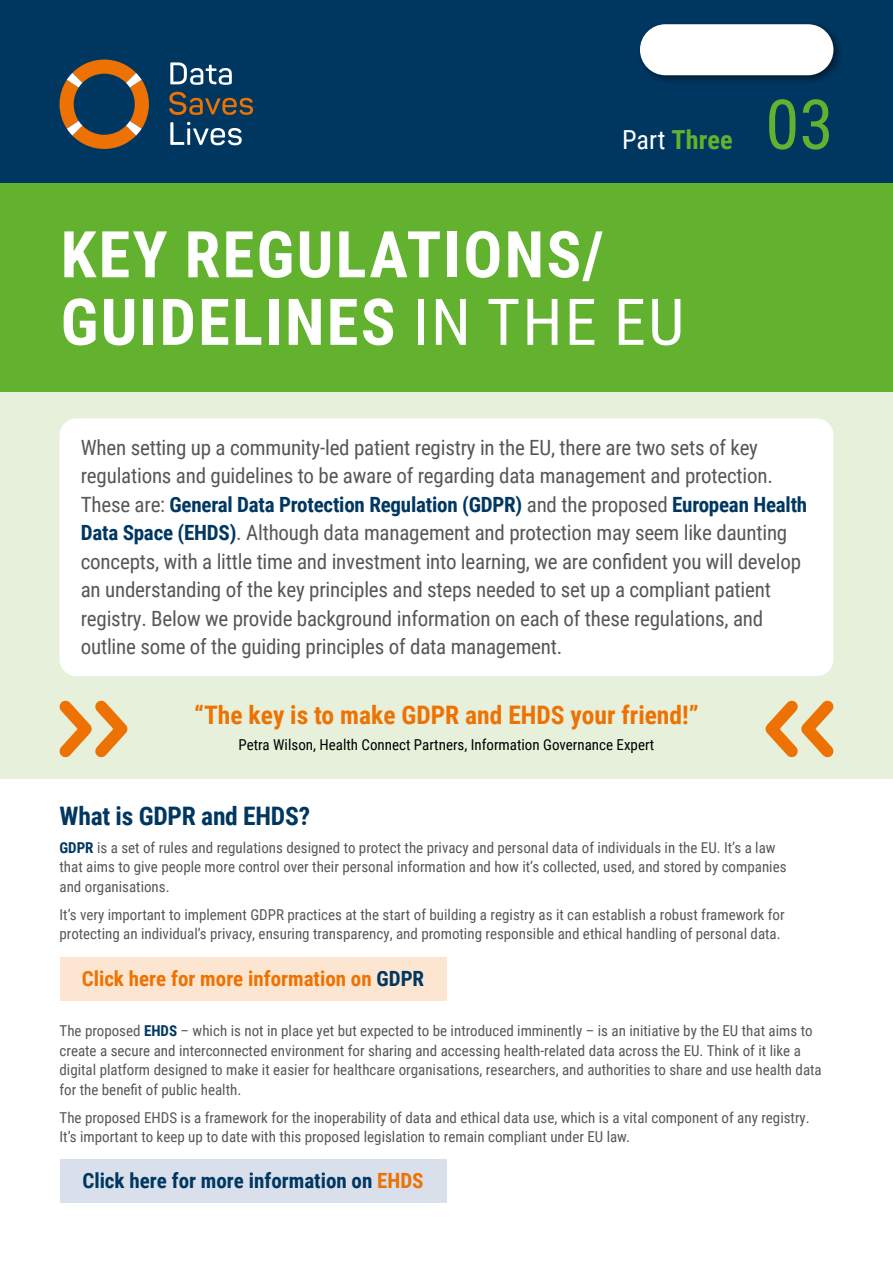
<style>
.page{position:relative;width:893px;height:1263px;background:#fff}
.page>*{position:absolute;margin:0;border:0;box-sizing:border-box;transform-origin:0 0}
.t1{font:69px "Roboto Condensed";color:#62b22f}
.t2{font:700 64.5px/67.5px "Roboto Condensed";letter-spacing:.035em;color:#fff}
.t3{font:700 26.25px "Roboto Condensed";color:#62b22f}
.t4{font:700 25.5px "Roboto Condensed";color:#ee7203}
.t5{font:700 25.5px "Roboto Condensed";letter-spacing:-.01em;color:#003761}
.t6{font:21px/28.5px "Roboto Condensed";letter-spacing:-.01em;color:#575756}
.t7{font:700 21px "Roboto Condensed";color:#ee7203}
.t8{font:700 21px "Roboto Condensed";color:#003761}
.t9{font:15px/19.5px "Roboto Condensed";color:#575756}
.t10{font:15px "Roboto Condensed";color:#000}
.s1{font-weight:400;color:#fff}
.s2{font-weight:400}
.s3{font-weight:700;color:#003761}
.s4{color:#003761}
.s5{color:#ee7203}
</style>
<div class="page">
<div style="left:0;top:0;width:893px;height:184px;background:#003761"></div>
<svg style="left:60px;top:60px;width:89px;height:89px"></svg>
<svg style="left:170px;top:62px;width:62px;height:23px"></svg>
<svg style="left:169px;top:92px;width:84px;height:23px"></svg>
<svg style="left:170px;top:122px;width:72px;height:24px"></svg>
<div style="left:0;top:183px;width:893px;height:210px;background:#62b22f"></div>
<div style="left:0;top:393px;width:893px;height:386px;background:#e6f0da"></div>
<div style="left:60px;top:418px;width:773px;height:258px;background:#fff;border-radius:17px"></div>
<svg style="left:59px;top:700px;width:69px;height:58px"></svg>
<svg style="left:765px;top:700px;width:69px;height:58px"></svg>
<div style="left:60px;top:957px;width:386px;height:43px;background:#fde6d1"></div>
<div style="left:60px;top:1159px;width:386px;height:43px;background:#d9dfeb"></div>
<div style="left:635px;top:19px;width:210px;height:67px;background:#000;opacity:.5"></div>
<div style="left:640px;top:24px;width:193px;height:51px;background:#fff;border-radius:26px"></div>
<h3 class="t3" style="left:622px;top:121px;width:112px"><span class="s1">Part</span> Three</h3>
<h2 class="t2" style="left:61px;top:218px;width:625px">KEY REGULATIONS/<br>GUIDELINES <span class="s2">IN THE EU</span></h2>
<h1 class="t1" style="left:765px;top:76px;width:70px">03</h1>
<p class="t6" style="left:81px;top:432px;width:728px">When setting up a community-led patient registry in the EU, there are two sets of key regulations and guidelines to be aware of regarding data management and protection.<br>These are: <span class="s3">General Data Protection Regulation (GDPR)</span> and the proposed <span class="s3">European Health Data Space (EHDS)</span>. Although data management and protection may seem like daunting concepts, with a little time and investment into learning, we are confident you will develop an understanding of the key principles and steps needed to set up a compliant patient registry. Below we provide background information on each of these regulations, and outline some of the guiding principles of data management.</p>
<h3 class="t4" style="left:194px;top:697px;width:506px">“The key is to make GDPR and EHDS your friend!”</h3>
<p class="t10" style="left:239px;top:734px;width:417px">Petra Wilson, Health Connect Partners, Information Governance Expert</p>
<h3 class="t5" style="left:60px;top:798px;width:252px">What is GDPR and EHDS?</h3>
<p class="t9" style="left:60px;top:837px;width:729px"><span class="s3">GDPR</span> is a set of rules and regulations designed to protect the privacy and personal data of individuals in the EU. It’s a law that aims to give people more control over their personal information and how it’s collected, used, and stored by companies and organisations.</p>
<p class="t9" style="left:60px;top:904px;width:727px">It’s very important to implement GDPR practices at the start of building a registry as it can establish a robust framework for protecting an individual’s privacy, ensuring transparency, and promoting responsible and ethical handling of personal data.</p>
<h3 class="t7" style="left:82px;top:964px;width:344px">Click here for more information on <span class="s4">GDPR</span></h3>
<p class="t9" style="left:60px;top:1020px;width:764px">The proposed <span class="s3">EHDS</span> – which is not in place yet but expected to be introduced imminently – is an initiative by the EU that aims to create a secure and interconnected environment for sharing and accessing health-related data across the EU. Think of it like a digital platform designed to make it easier for healthcare organisations, researchers, and authorities to share and use health data for the benefit of public health.</p>
<p class="t9" style="left:60px;top:1107px;width:752px">The proposed EHDS is a framework for the inoperability of data and ethical data use, which is a vital component of any registry.<br>It’s important to keep up to date with this proposed legislation to remain compliant under EU law.</p>
<h3 class="t8" style="left:82px;top:1166px;width:343px">Click here for more information on <span class="s5">EHDS</span></h3>
</div>
